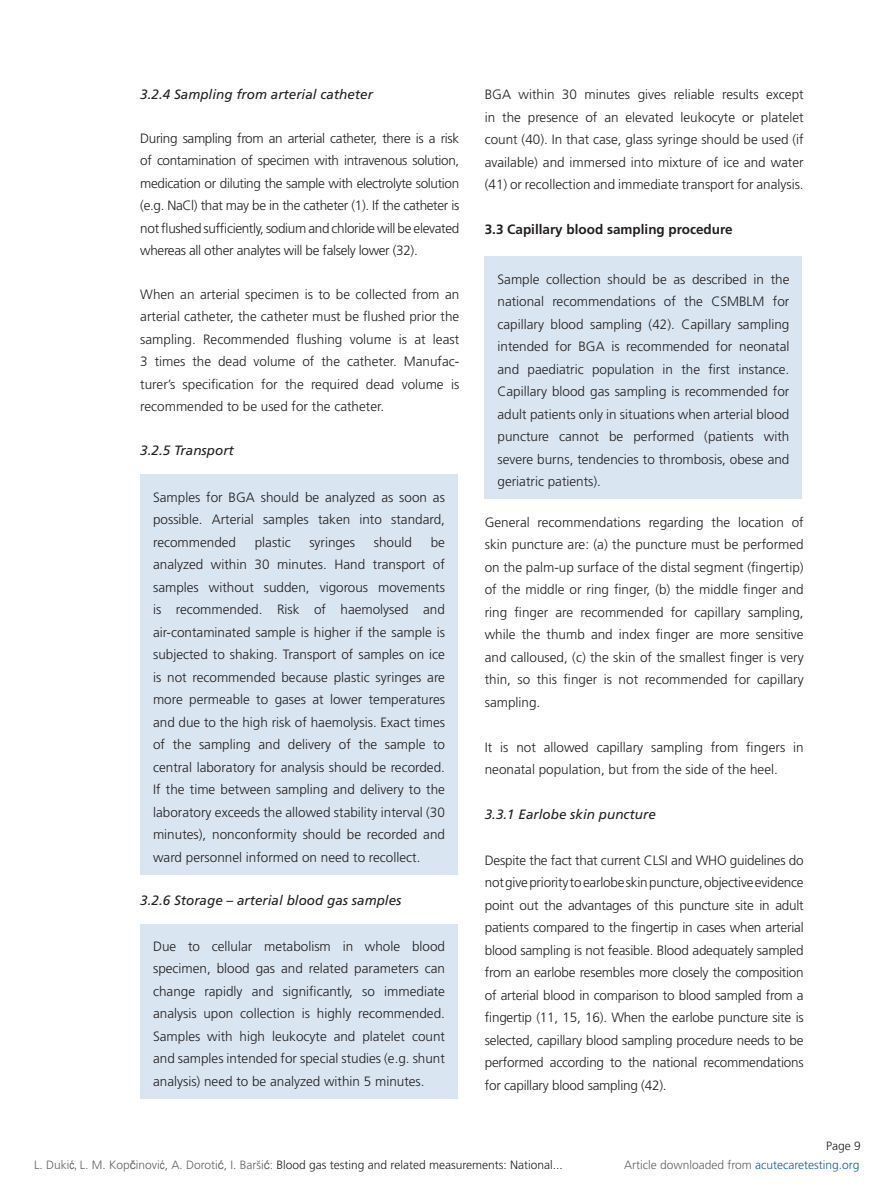
<style>
.page{position:relative;width:893px;height:1187px;background:#fff}
.page>*{position:absolute;margin:0;border:0;box-sizing:border-box;transform-origin:0 0}
.underoverskrift{font:300 13.5px/22.5px "Frutiger";color:#231f20;text-align:justify}
.underoverskrift-2{font:italic 13.5px "Frutiger";color:#231f20}
.underoverskrift-3{font:700 13.5px "Frutiger";color:#231f20}
.Heading_article{font:300 12px "Frutiger";color:#231f20}
.Heading_article-2{font:300 12px "Frutiger";color:#636366}
.s1{color:#636366}
.s2{font-family:"Arial Narrow";font-weight:400;color:#636366}
.s3{font-family:"Arial";font-weight:400;color:#636366}
.s4{color:#175d9e}
</style>
<div class="page">
<div style="left:140px;top:474px;width:318px;height:400px;background:#d9e5f0"></div>
<div style="left:485px;top:257px;width:317px;height:242px;background:#d9e5f0"></div>
<div style="left:140px;top:923px;width:318px;height:175px;background:#d9e5f0"></div>
<p class="underoverskrift-2" style="left:140px;top:86px;width:234px">3.2.4 Sampling from arterial catheter</p>
<p class="underoverskrift" style="left:140px;top:127px;width:320px">During sampling from an arterial catheter, there is a risk of contamination of specimen with intravenous solution, medication or diluting the sample with electrolyte solution (e.g. NaCl) that may be in the catheter (1). If the catheter is not flushed sufficiently, sodium and chloride will be elevated whereas all other analytes will be falsely lower (32).</p>
<p class="underoverskrift" style="left:140px;top:283px;width:320px">When an arterial specimen is to be collected from an arterial catheter, the catheter must be flushed prior the sampling. Recommended flushing volume is at least 3 times the dead volume of the catheter. Manufac&shy;turer’s specification for the required dead volume is recommended to be used for the catheter.</p>
<p class="underoverskrift-2" style="left:140px;top:442px;width:95px">3.2.5 Transport</p>
<p class="underoverskrift" style="left:153px;top:486px;width:293px">Samples for BGA should be analyzed as soon as possible. Arterial samples taken into standard, recommended</p>
<p class="underoverskrift" style="left:153px;top:531px;width:293px;text-indent:278px">be analyzed within 30 minutes. Hand transport of samples without sudden, vigorous movements is recommended. Risk of haemolysed and air-contaminated sample is higher if the sample is subjected to shaking. Transport of samples on ice is not recommended because plastic syringes are more permeable to gases at lower temperatures and due to the high risk of haemolysis. Exact times of the sampling and delivery of the sample to central laboratory for analysis should be recorded.<br>If the time between sampling and delivery to the laboratory exceeds the allowed stability interval (30 minutes), nonconformity should be recorded and ward personnel informed on need to recollect.</p>
<p class="underoverskrift" style="left:255px;top:531px;width:37px">plastic</p>
<p class="underoverskrift" style="left:309px;top:531px;width:47px">syringes</p>
<p class="underoverskrift" style="left:374px;top:531px;width:40px">should</p>
<p class="underoverskrift-2" style="left:140px;top:892px;width:263px">3.2.6 Storage – arterial blood gas samples</p>
<p class="underoverskrift" style="left:153px;top:934px;width:293px">Due to cellular metabolism in whole blood specimen, blood gas and related parameters can change rapidly and significantly, so immediate analysis upon collection is highly recommended.<br>Samples with high leukocyte and platelet count and samples intended for special studies (e.g. shunt analysis) need to be analyzed within 5 minutes.</p>
<p class="underoverskrift" style="left:485px;top:83px;width:320px">BGA within 30 minutes gives reliable results except in the presence of an elevated leukocyte or platelet count (40). In that case, glass syringe should be used (if available) and immersed into mixture of ice and water (41) or recollection and immediate transport for analysis.</p>
<p class="underoverskrift-3" style="left:485px;top:221px;width:249px">3.3 Capillary blood sampling procedure</p>
<p class="underoverskrift" style="left:497px;top:268px;width:293px">Sample collection should be as described in the national recommendations of the CSMBLM for capillary blood sampling (42). Capillary sampling intended for BGA is recommended for neonatal and paediatric population in the first instance.<br>Capillary blood gas sampling is recommended for adult patients only in situations when arterial blood puncture cannot be performed (patients with severe burns, tendencies to thrombosis, obese and geriatric patients).</p>
<p class="underoverskrift" style="left:485px;top:511px;width:320px">General recommendations regarding the location of skin puncture are: (a) the puncture must be performed on the palm-up surface of the distal segment (fingertip) of the middle or ring finger, (b) the middle finger and ring finger are recommended for capillary sampling, while the thumb and index finger are more sensitive and calloused, (c) the skin of the smallest finger is very thin, so this finger is not recommended for capillary sampling.</p>
<p class="underoverskrift" style="left:485px;top:736px;width:320px">It is not allowed capillary sampling from fingers in neonatal population, but from the side of the heel.</p>
<p class="underoverskrift-2" style="left:485px;top:806px;width:173px">3.3.1 Earlobe skin puncture</p>
<p class="underoverskrift" style="left:485px;top:848px;width:320px">Despite the fact that current CLSI and WHO guidelines do not give priority to earlobe skin puncture, objective evidence point out the advantages of this puncture site in adult patients compared to the fingertip in cases when arterial blood sampling is not feasible. Blood adequately sampled from an earlobe resembles more closely the composition of arterial blood in comparison to blood sampled from a fingertip (11, 15, 16). When the earlobe puncture site is selected, capillary blood sampling procedure needs to be performed according to the national recommendations for capillary blood sampling (42).</p>
<p class="Heading_article" style="left:826px;top:1139px;width:36px">Page 9</p>
<p class="Heading_article" style="left:34px;top:1158px;width:530px"><span class="s1">L. Duki</span><span class="s2">ć,</span> <span class="s1">L. M. Kop</span><span class="s3">č</span><span class="s1">inovi</span><span class="s2">ć</span><span class="s1">, A. Doroti</span><span class="s3">ć</span><span class="s1">, I. Barši</span><span class="s3">ć</span><span class="s1">:</span> Blood gas testing and related measurements: National...</p>
<p class="Heading_article-2" style="left:624px;top:1158px;width:237px">Article downloaded from <span class="s4">acutecaretesting.org</span></p>
</div>
